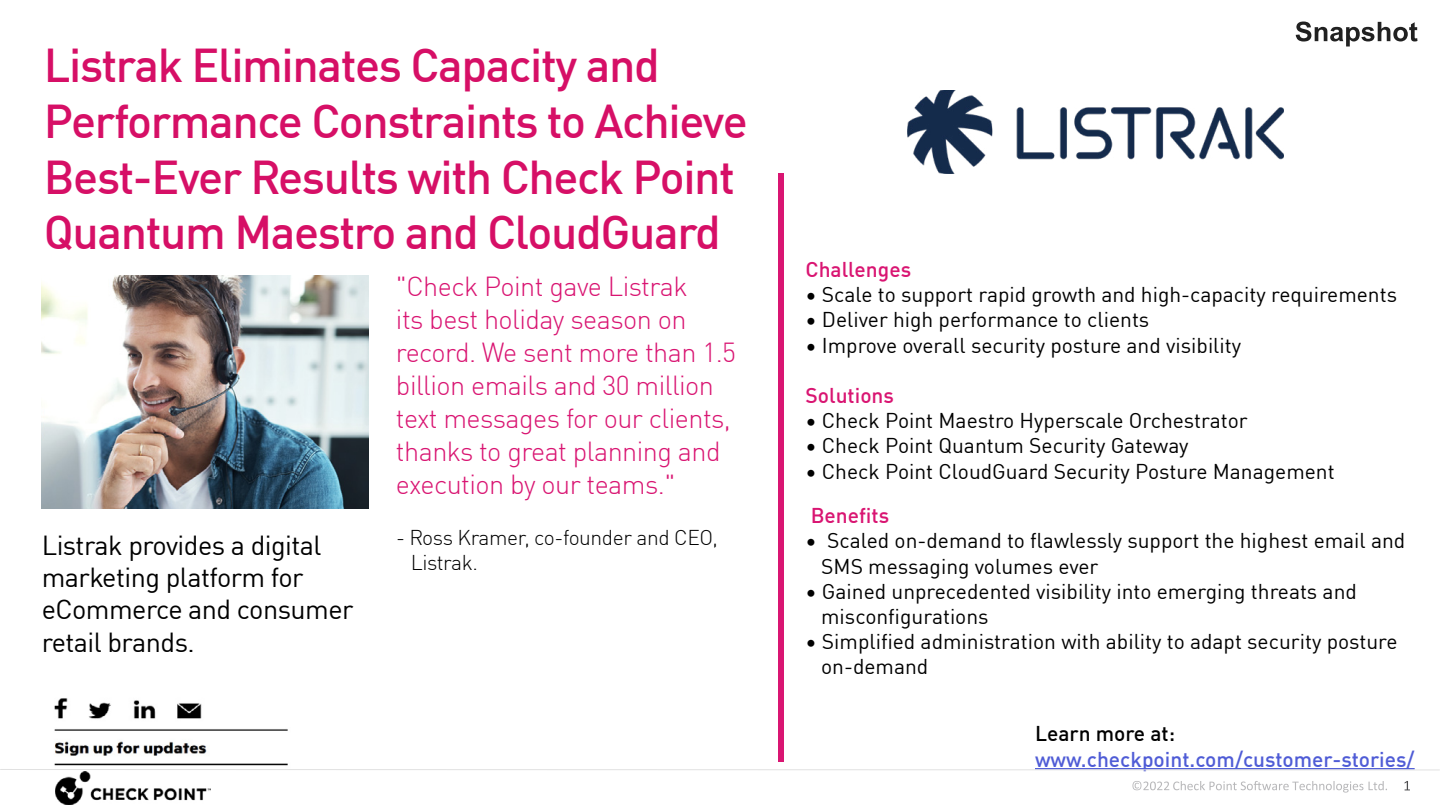
<style>
.page{position:relative;width:1440px;height:810px;background:#fff}
.page>*{position:absolute;margin:0;border:0;box-sizing:border-box;transform-origin:0 0}
.t1{font:500 46.5px/55.8px "DIN Pro";letter-spacing:-.03em;color:#d60f66}
.t2{font:300 27px/33px "DIN Pro";letter-spacing:-.02em;color:#d91572}
.t3{font:27px/32.4px "DIN Pro";letter-spacing:-.02em;color:#000}
.t4{font:21px/25.2px "DIN Pro";color:#000}
.t5{font:300 21px/25.2px "DIN Pro";letter-spacing:-.02em;color:#000}
.t6{font:500 21px "DIN Pro";color:#4f5cd6}
.t7{font:500 21px "DIN Pro";color:#d91572}
.t8{font:500 21px "DIN Pro";color:#000}
</style>
<div class="page">
<div style="left:778px;top:173px;width:6px;height:588px;background:#d91572"></div>
<hr style="left:1035px;top:768px;width:380px;height:2px;background:#4f5cd6">
<img style="left:54px;top:698px;width:234px;height:68px">
<svg style="left:1405px;top:781px;width:5px;height:9px"></svg>
<svg style="left:1369px;top:781px;width:18px;height:9px"></svg>
<svg style="left:0;top:769px;width:1440px;height:1px"></svg>
<svg style="left:1296px;top:22px;width:121px;height:25px"></svg>
<img style="left:55px;top:771px;width:155px;height:34px">
<img style="left:42px;top:275px;width:326px;height:233px">
<img style="left:908px;top:90px;width:376px;height:84px">
<svg style="left:1132px;top:781px;width:231px;height:12px"></svg>
<h1 class="t1" style="left:44px;top:34px;width:705px">Listrak Eliminates Capacity and Performance Constraints to Achieve Best-Ever Results with Check Point Quantum Maestro and CloudGuard</h1>
<p class="t3" style="left:42px;top:527px;width:313px">Listrak provides a digital marketing platform for eCommerce and consumer retail brands.</p>
<p class="t2" style="left:396px;top:268px;width:342px">"Check Point gave Listrak<br>its best holiday season on record. We sent more than 1.5 billion emails and 30 million text messages for our clients, thanks to great planning and execution by our teams ".</p>
<p class="t5" style="left:411px;top:523px;width:309px;text-indent:-15px">- Ross Kramer, co-founder and CEO,<br>Listrak.</p>
<p class="t7" style="left:806px;top:253px;width:107px">Challenges</p>
<p class="t4" style="left:806px;top:281px;width:593px">• Scale to support rapid growth and high-capacity requirements</p>
<p class="t4" style="left:806px;top:306px;width:345px">• Deliver high performance to clients</p>
<p class="t4" style="left:806px;top:331px;width:437px">• Improve overall security posture and visibility</p>
<p class="t7" style="left:806px;top:379px;width:90px">Solutions</p>
<p class="t4" style="left:806px;top:407px;width:444px">• Check Point Maestro Hyperscale Orchestrator</p>
<p class="t4" style="left:806px;top:432px;width:385px">• Check Point Quantum Security Gateway</p>
<p class="t4" style="left:806px;top:457px;width:531px">• Check Point CloudGuard Security Posture Management</p>
<p class="t7" style="left:811px;top:499px;width:80px">Benefits</p>
<p class="t4" style="left:827px;top:527px;width:580px">Scaled on-demand to flawlessly support the highest email and</p>
<p class="t4" style="left:806px;top:527px;width:13px">•</p>
<p class="t4" style="left:821px;top:552px;width:279px">SMS messaging volumes ever</p>
<p class="t4" style="left:821px;top:577px;width:537px;text-indent:-16px">• Gained unprecedented visibility into emerging threats and misconfigurations</p>
<p class="t4" style="left:821px;top:628px;width:578px;text-indent:-16px">• Simplified administration with ability to adapt security posture on-demand</p>
<p class="t8" style="left:1035px;top:718px;width:142px">Learn more at:</p>
<p class="t6" style="left:1035px;top:743px;width:381px">www.checkpoint.com/customer-stories/</p>
</div>
